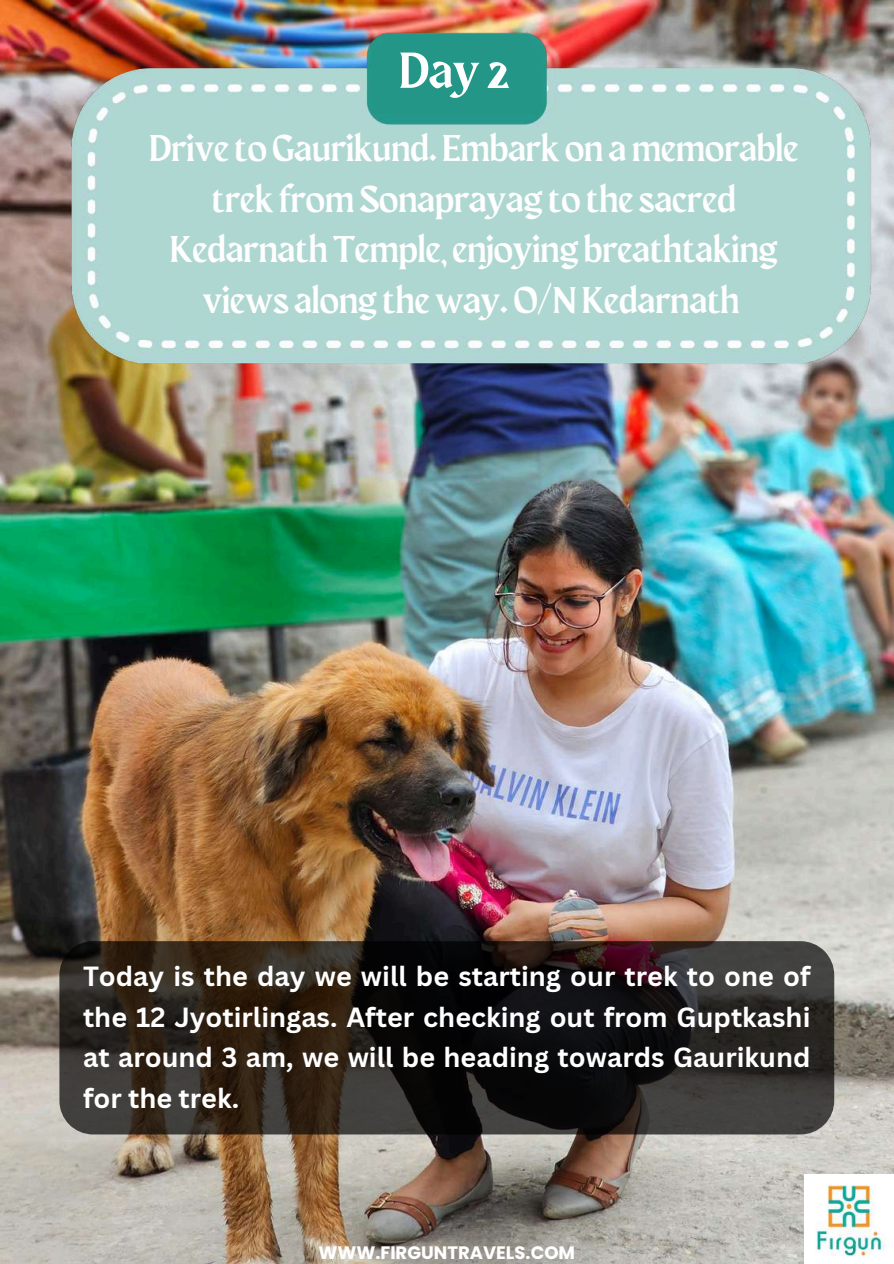
<style>
.page{position:relative;width:894px;height:1264px;background:#fff}
.page>*{position:absolute;margin:0;border:0;box-sizing:border-box;transform-origin:0 0}
.t1{font:50.7px "Maragsa Display";color:#fefefe}
.t2{font:37.2px/50.7px "Maragsa Display";color:#fefefe;text-align:center}
.t3{font:700 27px/40.5px "Canva Sans";color:#fff;text-align:justify}
.t4{font:700 18px "Poppins";color:#fff}
</style>
<div class="page">
<img style="left:0;top:0;width:893px;height:1263px">
<img style="left:804px;top:1174px;width:88px;height:88px">
<svg style="left:59px;top:941px;width:775px;height:193px;background:#26211d"></svg>
<img style="left:59px;top:22px;width:823px;height:351px">
<h1 class="t1" style="left:399px;top:48px;width:112px">Day 2</h1>
<h2 class="t2" style="left:149px;top:126px;width:650px">Drive to Gaurikund. Embark on amemorable trek fromSonaprayag to the sacred Kedarnath Temple, enjoying breathtaking views along theway.O/NKedarnath</h2>
<p class="t3" style="left:83px;top:955px;width:728px">Today is the day we will be starting our trek to one of the 12 Jyotirlingas. After checking out from Guptkashi at around 3 am, we will be heading towards Gaurikund for the trek.</p>
<p class="t4" style="left:318px;top:1239px;width:258px">WWW.FIRGUNTRAVELS.COM</p>
</div>
